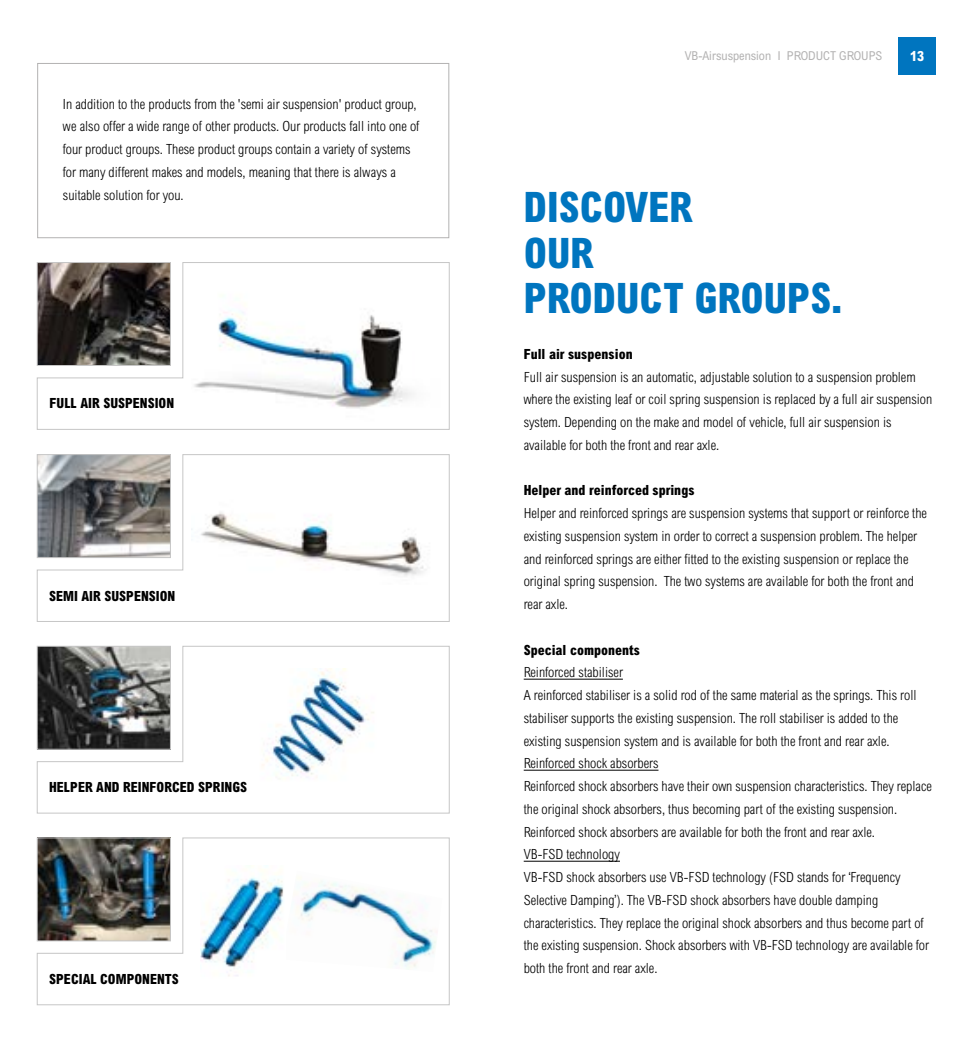
<style>
.page{position:relative;width:973px;height:1042px;background:#fff}
.page>*{position:absolute;margin:0;border:0;box-sizing:border-box;transform-origin:0 0}
.t1{font:800 condensed 42px/45.5px "Arial MT Std";color:#0075bf}
.t2{font:300 condensed 14px/22.8px "Arial MT Std";color:#000}
.t3{font:800 condensed 14px "Arial MT Std";color:#000}
.t4{font:800 condensed 14px "Arial MT Std";color:#fff}
.t5{font:condensed 12.25px "Arial MT Std";color:#b3b2b2}
</style>
<div class="page">
<div style="left:898px;top:37px;width:37px;height:37px;background:#0075bf"></div>
<svg style="left:36px;top:837px;width:414px;height:168px"></svg>
<svg style="left:36px;top:645px;width:414px;height:169px"></svg>
<svg style="left:36px;top:454px;width:414px;height:168px"></svg>
<svg style="left:36px;top:262px;width:414px;height:168px"></svg>
<img style="left:39px;top:839px;width:130px;height:100px">
<div style="left:37px;top:837px;width:134px;height:104px;border:1px solid #c6c6c6"></div>
<img style="left:39px;top:648px;width:130px;height:99px">
<div style="left:37px;top:646px;width:134px;height:103px;border:1px solid #c6c6c6"></div>
<img style="left:39px;top:456px;width:130px;height:100px">
<div style="left:37px;top:454px;width:134px;height:104px;border:1px solid #c6c6c6"></div>
<img style="left:39px;top:264px;width:130px;height:100px">
<div style="left:37px;top:262px;width:134px;height:104px;border:1px solid #c6c6c6"></div>
<img style="left:192px;top:268px;width:248px;height:156px">
<img style="left:192px;top:460px;width:248px;height:156px">
<img style="left:234px;top:668px;width:164px;height:123px">
<img style="left:286px;top:871px;width:156px;height:101px">
<img style="left:200px;top:865px;width:86px;height:114px">
<div style="left:37px;top:63px;width:412px;height:175px;border:1px solid #b3b2b2"></div>
<hr style="left:523px;top:679px;width:99px;height:1px;background:#000">
<hr style="left:523px;top:770px;width:135px;height:1px;background:#000">
<hr style="left:523px;top:861px;width:97px;height:1px;background:#000">
<p class="t2" style="left:63px;top:92px;width:358px">In addition to the products from the 'semi air suspension' product group, we also offer a wide range of other products. Our products fall into one of four product groups. These product groups contain a variety of systems for many different makes and models, meaning that there is always a suitable solution for you.</p>
<p class="t3" style="left:50px;top:395px;width:126px">FULL AIR SUSPENSION</p>
<p class="t3" style="left:49px;top:587px;width:128px">SEMI AIR SUSPENSION</p>
<p class="t3" style="left:49px;top:779px;width:199px">HELPER AND REINFORCED SPRINGS</p>
<p class="t3" style="left:49px;top:970px;width:131px">SPECIAL COMPONENTS</p>
<p class="t5" style="left:684px;top:48px;width:199px">VB-Airsuspension I PRODUCT GROUPS</p>
<p class="t4" style="left:909px;top:47px;width:15px">13</p>
<h1 class="t1" style="left:523px;top:184px;width:321px">DISCOVER<br>OUR<br>PRODUCT GROUPS.</h1>
<p class="t3" style="left:523px;top:345px;width:110px">Full air suspension</p>
<p class="t2" style="left:523px;top:365px;width:410px">Full air suspension is an automatic, adjustable solution to a suspension problem where the existing leaf or coil spring suspension is replaced by a full air suspension system. Depending on the make and model of vehicle, full air suspension is available for both the front and rear axle.</p>
<p class="t3" style="left:523px;top:482px;width:172px">Helper and reinforced springs</p>
<p class="t2" style="left:523px;top:502px;width:405px">Helper and reinforced springs are suspension systems that support or reinforce the existing suspension system in order to correct a suspension problem. The helper and reinforced springs are either fitted to the existing suspension or replace the original spring suspension. The two systems are available for both the front and rear axle.</p>
<p class="t3" style="left:523px;top:641px;width:118px">Special components</p>
<p class="t2" style="left:523px;top:661px;width:409px">Reinforced stabiliser<br>A reinforced stabiliser is a solid rod of the same material as the springs. This roll stabiliser supports the existing suspension. The roll stabiliser is added to the existing suspension system and is available for both the front and rear axle.<br>Reinforced shock absorbers<br>Reinforced shock absorbers have their own suspension characteristics. They replace the original shock absorbers, thus becoming part of the existing suspension.<br>Reinforced shock absorbers are available for both the front and rear axle.<br>VB-FSD technology<br>VB-FSD shock absorbers use VB-FSD technology (FSD stands for ‘Frequency Selective Damping’). The VB-FSD shock absorbers have double damping characteristics. They replace the original shock absorbers and thus become part of the existing suspension. Shock absorbers with VB-FSD technology are available for both the front and rear axle.</p>
</div>
